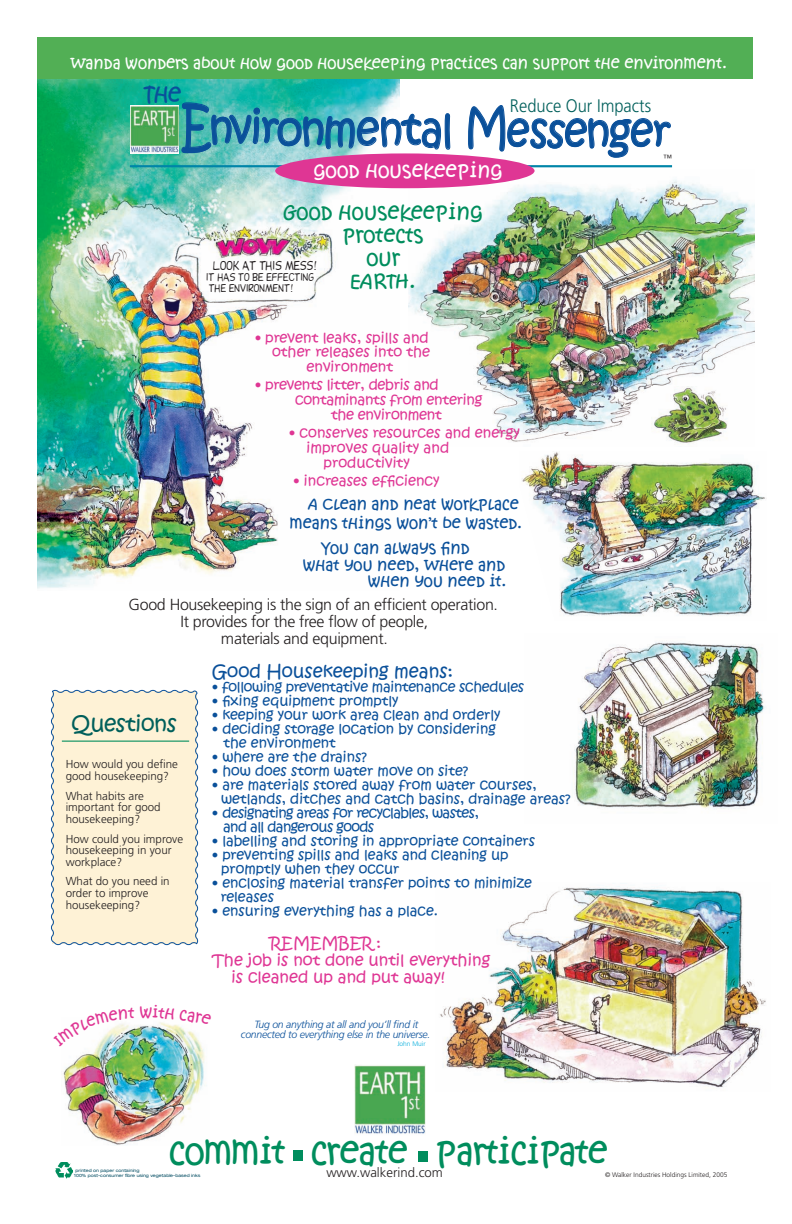
<style>
.page{position:relative;width:792px;height:1224px;background:#fff}
.page>*{position:absolute;margin:0;border:0;box-sizing:border-box;transform-origin:0 0}
.t1{font:44.9px "Kristen ITC";letter-spacing:-.04em;color:#0a509a;scale:.93 1}
.t2{font:36.3px "Kristen Not So ITC";letter-spacing:-.02em;color:#008d5d}
.t3{font:24.8px "Kristen Not So ITC";color:#0a509a}
.t4{font:22px/23px "Kristen Not So ITC";color:#008d5d;text-align:center}
.t5{font:22px "Kristen ITC";letter-spacing:-.02em;color:#005f5b}
.t6{font:20.9px "Kristen Not So ITC";color:#fff}
.t7{font:300 18.2px "Frutiger";color:#005f5b;scale:.91 1}
.t8{font:18px "Kristen ITC";color:#0a509a}
.t9{font:16.5px/19.3px "Kristen Not So ITC";color:#0a509a;text-align:right}
.t10{font:16.5px "Kristen Not So ITC";color:#fff}
.t11{font:16.5px "Kristen ITC";color:#fff}
.t12{font:16.5px "Kristen Not So ITC";color:#df3694}
.t13{font:300 16px "Frutiger";letter-spacing:-.02em;color:#231f20}
.t14{font:16px "Kristen ITC";color:#df3694}
.t15{font:14.3px "Kristen ITC";color:#df3694}
.t16{font:14.3px "Kristen ITC";letter-spacing:-.02em;color:#df3694}
.t17{font:14px/14px "Kristen ITC";color:#0a509a}
.t18{font:14px/14px "Kristen ITC";letter-spacing:-.04em;color:#0a509a}
.t19{font:14px "Kristen ITC";letter-spacing:-.02em;color:#0a509a}
.t20{font:300 13.2px "Frutiger";color:#231f20}
.t21{font:13.2px "Comix";color:#231f20}
.t22{font:300 11.6px/11.5px "Frutiger";color:#231f20}
.t23{font:11.6px/11px "Comix";color:#231f20}
.t24{font:italic 300 10.5px/9.9px "Frutiger";letter-spacing:-.02em;color:#0a509a;text-align:center}
.t25{font:300 9px "Frutiger";color:#231f20}
.t26{font:300 6.6px "Frutiger";color:#231f20}
.t27{font:300 6.6px "Frutiger";color:#00addc}
.t28{font:expanded 4.4px/4.4px "Helvetica Neue";color:#004b61}
.s1{font-size:27.2px}
.s2{font-size:57.3px}
.s3{font-size:41.6px}
.s4{font-size:49.5px}
.s5{font-size:47.9px}
.s6{font-size:42.4px}
.s7{font-size:47px}
</style>
<div class="page">
<img style="left:574px;top:642px;width:191px;height:167px">
<img style="left:63px;top:1022px;width:142px;height:123px">
<img style="left:38px;top:79px;width:362px;height:510px">
<img style="left:408px;top:173px;width:346px;height:269px">
<hr style="left:130px;top:165px;width:542px;height:2px;background:#0085a8">
<div style="left:275px;top:153px;width:260px;height:35px;background:#df3694;border-radius:50%"></div>
<svg style="left:181px;top:102px;width:270px;height:52px"></svg>
<svg style="left:468px;top:105px;width:203px;height:53px"></svg>
<img style="left:130px;top:106px;width:48px;height:47px">
<div style="left:418px;top:1151px;width:10px;height:11px;background:#008d5d"></div>
<div style="left:293px;top:1150px;width:10px;height:11px;background:#008d5d"></div>
<img style="left:354px;top:1065px;width:71px;height:69px">
<div style="left:51px;top:689px;width:148px;height:257px;background:#fef2d6"></div>
<hr style="left:62px;top:741px;width:127px;height:1px;background:#008d5d">
<div style="left:38px;top:37px;width:715px;height:42px;background:#52af55"></div>
<img style="left:56px;top:1162px;width:16px;height:16px">
<img style="left:651px;top:387px;width:81px;height:56px">
<img style="left:522px;top:452px;width:245px;height:164px">
<img style="left:440px;top:886px;width:326px;height:202px">
<svg style="left:63px;top:1022px;width:72px;height:25px"></svg>
<svg style="left:180px;top:1022px;width:25px;height:3px"></svg>
<p class="t10" style="left:70px;top:53px;width:658px">WANDA WONDERS ABOUT HOW GOOD HOUSEKEEPING PRACTICES CAN SUPPORT THE ENVIRONMENT.</p>
<p class="t11" style="left:188px;top:53px;width:413px">Wanda wonders how w are part of nature’ cycles.</p>
<h3 class="t3" style="left:144px;top:80px;width:39px"><span class="s1">T</span>HE</h3>
<h3 class="t7" style="left:510px;top:95px;width:157px">Reduce Our Impacts</h3>
<h1 class="t1" style="left:181px;top:100px;width:528px"><span class="s2">E</span>n<span class="s3">v</span>ironmen<span class="s4">t</span>al <span class="s5">M</span>es<span class="s6">s</span>en<span class="s7">g</span>er</h1>
<p class="t25" style="left:663px;top:153px;width:10px">™</p>
<h3 class="t6" style="left:314px;top:157px;width:190px">GOOD HOUSEKEEPING</h3>
<h3 class="t4" style="left:283px;top:201px;width:201px">GOOD HOUSEKEEPING<br>PROTECTS<br>OUR<br>EARTH.</h3>
<p class="t21" style="left:213px;top:256px;width:105px">LOOK AT THIS MESS!</p>
<p class="t23" style="left:206px;top:270px;width:109px">IT HAS TO BE EFFECTING<br>THE ENVIRONMENT!</p>
<p class="t15" style="left:255px;top:328px;width:175px">• prevent leaks, spills and</p>
<p class="t15" style="left:272px;top:343px;width:160px">other releases into the</p>
<p class="t15" style="left:306px;top:358px;width:88px">environment</p>
<p class="t16" style="left:255px;top:376px;width:185px">• prevents litter, debris and</p>
<p class="t16" style="left:295px;top:391px;width:189px">contaminants from entering</p>
<p class="t16" style="left:331px;top:405px;width:112px">the environment</p>
<p class="t15" style="left:289px;top:424px;width:232px">• conserves resources and energy</p>
<p class="t15" style="left:306px;top:438px;width:144px">improves quality and</p>
<p class="t15" style="left:324px;top:453px;width:88px">productivity</p>
<p class="t15" style="left:294px;top:471px;width:147px">• increases efficiency</p>
<p class="t9" style="left:290px;top:495px;width:234px">A CLEAN AND NEAT WORKPLACE<br>MEANS THINGS WON’T BE WASTED.</p>
<p class="t9" style="left:321px;top:539px;width:150px">YOU CAN ALWAYS FIND</p>
<p class="t9" style="left:303px;top:556px;width:204px">WHAT YOU NEED, WHERE AND</p>
<p class="t9" style="left:368px;top:572px;width:140px">WHEN YOU NEED IT.</p>
<p class="t13" style="left:129px;top:595px;width:371px">Good Housekeeping is the sign of an efficient operation.</p>
<p class="t13" style="left:181px;top:612px;width:249px">It provides for the free flow of people,</p>
<p class="t13" style="left:221px;top:629px;width:168px">materials and equipment.</p>
<h3 class="t5" style="left:72px;top:709px;width:107px">Questions</h3>
<p class="t22" style="left:66px;top:759px;width:114px">How would you define good housekeeping?</p>
<p class="t22" style="left:66px;top:790px;width:96px">What habits are important for good housekeeping?</p>
<p class="t22" style="left:66px;top:833px;width:119px">How could you improve housekeeping in your workplace?</p>
<p class="t22" style="left:66px;top:876px;width:105px">What do you need in order to improve housekeeping?</p>
<p class="t12" style="left:139px;top:1002px;width:14px">W</p>
<p class="t8" style="left:212px;top:659px;width:242px">Good Housekeeping means:</p>
<p class="t19" style="left:212px;top:678px;width:314px">• following preventative maintenance schedules</p>
<p class="t17" style="left:212px;top:695px;width:188px">• fixing equipment promptly</p>
<p class="t17" style="left:212px;top:709px;width:290px">• keeping your work area clean and orderly</p>
<p class="t17" style="left:223px;top:723px;width:274px;text-indent:-11px">• deciding storage location by considering the environment</p>
<p class="t17" style="left:212px;top:751px;width:156px">• where are the drains?</p>
<p class="t17" style="left:212px;top:765px;width:258px">• how does storm water move on site?</p>
<p class="t17" style="left:221px;top:779px;width:351px;text-indent:-9px">• are materials stored away from water courses, wetlands, ditches and catch basins, drainage areas?</p>
<p class="t18" style="left:223px;top:807px;width:257px;text-indent:-11px">• designating areas for recyclables, wastes, and all dangerous goods</p>
<p class="t17" style="left:212px;top:835px;width:324px">• labelling and storing in appropriate containers</p>
<p class="t17" style="left:221px;top:849px;width:289px;text-indent:-9px">• preventing spills and leaks and cleaning up promptly when they occur</p>
<p class="t17" style="left:221px;top:877px;width:313px;text-indent:-8px">• enclosing material transfer points to minimize releases</p>
<p class="t17" style="left:212px;top:905px;width:227px">• ensuring everything has a place.</p>
<p class="t14" style="left:270px;top:933px;width:113px">REMEMBER :</p>
<p class="t14" style="left:212px;top:950px;width:279px">The job is not done until everything</p>
<p class="t14" style="left:231px;top:967px;width:215px">is cleaned up and put away!</p>
<p class="t24" style="left:241px;top:1019px;width:191px">Tug on anything at all and you’ll find it connected to everything else in the universe.</p>
<p class="t27" style="left:397px;top:1040px;width:30px">John Muir</p>
<h2 class="t2" style="left:169px;top:1130px;width:440px">COMMIT CREATE PARTICIPATE</h2>
<p class="t20" style="left:326px;top:1165px;width:118px">www.walkerind.com</p>
<p class="t28" style="left:74px;top:1169px;width:128px;text-indent:1px">printed on paper containing<br>100% post-consumer fibre using vegetable-based inks</p>
<p class="t26" style="left:605px;top:1171px;width:124px">© Walker Industries Holdings Limited, 2005</p>
</div>
